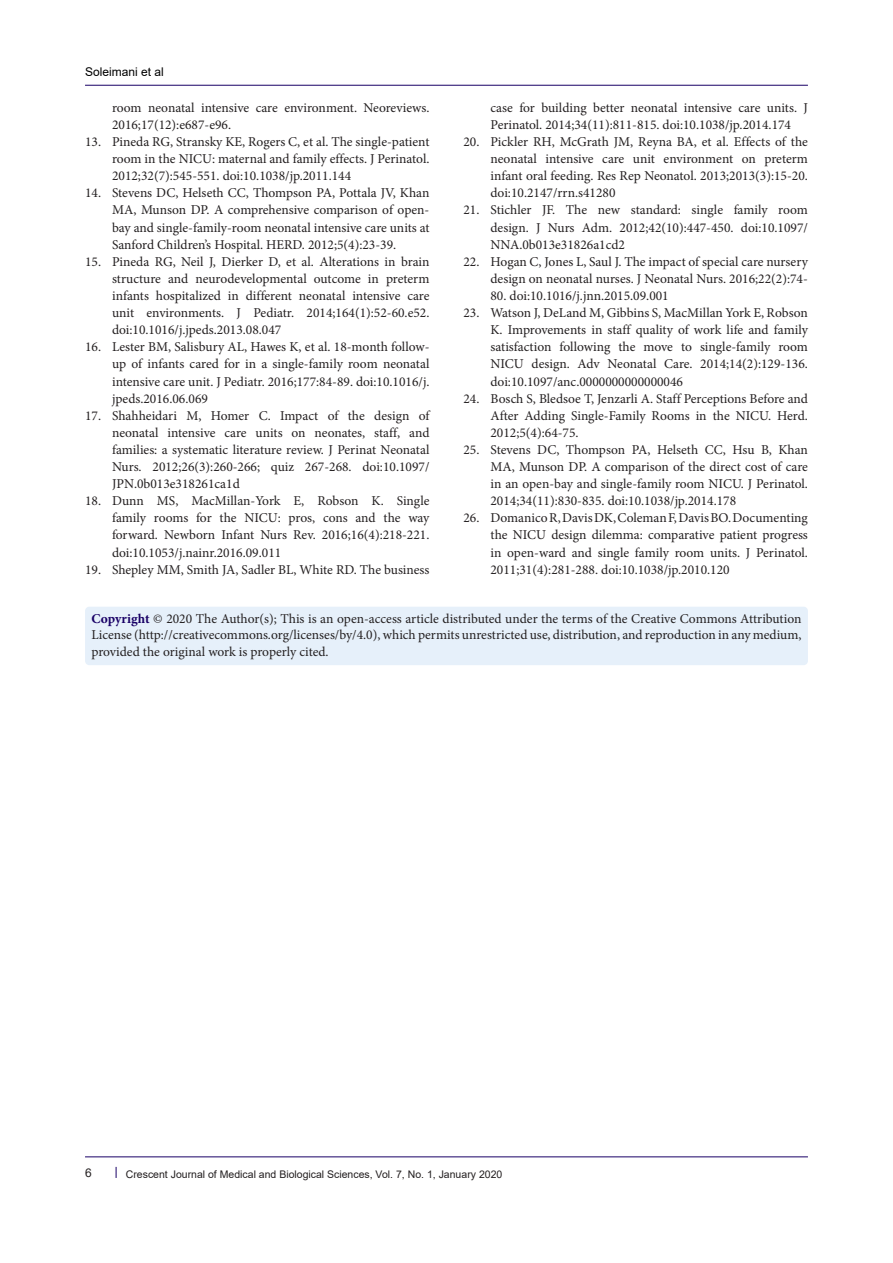
<style>
.page{position:relative;width:893px;height:1263px;background:#fff}
.page>*{position:absolute;margin:0;border:0;box-sizing:border-box;transform-origin:0 0}
.t1{font:13.5px/17.1px "Minion Pro";color:#231f20;text-align:justify}
.t2{font:12px "Arial";color:#000001}
.t3{font:12px "Arial";color:#231f20}
.t4{font:10.5px "Arial";color:#231f20}
.s1{font-weight:700;color:#190066}
</style>
<div class="page">
<hr style="left:85px;top:1156px;width:723px;height:1px;background:#190066">
<hr style="left:85px;top:85px;width:723px;height:1px;background:#190066">
<div style="left:85px;top:607px;width:723px;height:58px;background:#e6f0fa;border-radius:4px"></div>
<p class="t2" style="left:85px;top:64px;width:80px">Soleimani et al</p>
<p class="t1" style="left:112px;top:99px;width:319px">room neonatal intensive care environment. Neoreviews.<br>2016;17(12):e687-e96.</p>
<p class="t1" style="left:112px;top:133px;width:319px;text-indent:-27px">13. Pineda RG, Stransky KE, Rogers C, et al. The single-patient room in the NICU: maternal and family effects. J Perinatol.<br>2012;32(7):545-551. doi:10.1038/jp.2011.144</p>
<p class="t1" style="left:112px;top:185px;width:319px;text-indent:-27px">14. Stevens DC, Helseth CC, Thompson PA, Pottala JV, Khan MA, Munson DP. A comprehensive comparison of open&shy;bay and single-family-room neonatal intensive care units at Sanford Children’s Hospital. HERD. 2012;5(4):23-39.</p>
<p class="t1" style="left:112px;top:253px;width:319px;text-indent:-27px">15. Pineda RG, Neil J, Dierker D, et al. Alterations in brain structure and neurodevelopmental outcome in preterm infants hospitalized in different neonatal intensive care unit environments. J Pediatr. 2014;164(1):52-60.e52. doi:10.1016/j.jpeds.2013.08.047</p>
<p class="t1" style="left:112px;top:338px;width:319px;text-indent:-27px">16. Lester BM, Salisbury AL, Hawes K, et al. 18-month follow&shy;up of infants cared for in a single-family room neonatal intensive care unit. J Pediatr. 2016;177:84-89. doi:10.1016/j. jpeds.2016.06.069</p>
<p class="t1" style="left:112px;top:407px;width:319px;text-indent:-27px">17. Shahheidari M, Homer C. Impact of the design of neonatal intensive care units on neonates, staff, and families: a systematic literature review. J Perinat Neonatal Nurs. 2012;26(3):260-266; quiz 267-268. doi:10.1097/ JPN.0b013e318261ca1d</p>
<p class="t1" style="left:112px;top:492px;width:319px;text-indent:-27px">18. Dunn MS, MacMillan-York E, Robson K. Single family rooms for the NICU: pros, cons and the way forward. Newborn Infant Nurs Rev. 2016;16(4):218-221. doi:10.1053/j.nainr.2016.09.011</p>
<p class="t1" style="left:85px;top:561px;width:346px">19. Shepley MM, Smith JA, Sadler BL, White RD. The business</p>
<p class="t1" style="left:490px;top:99px;width:319px">case for building better neonatal intensive care units. J<br>Perinatol. 2014;34(11):811-815. doi:10.1038/jp.2014.174</p>
<p class="t1" style="left:490px;top:133px;width:319px;text-indent:-27px">20. Pickler RH, McGrath JM, Reyna BA, et al. Effects of the neonatal intensive care unit environment on preterm infant oral feeding. Res Rep Neonatol. 2013;2013(3):15-20. doi:10.2147/rrn.s41280</p>
<p class="t1" style="left:490px;top:202px;width:319px;text-indent:-27px">21. Stichler JF. The new standard: single family room design. J Nurs Adm. 2012;42(10):447-450. doi:10.1097/ NNA.0b013e31826a1cd2</p>
<p class="t1" style="left:463px;top:253px;width:346px;text-align:right">22. Hogan C, Jones L, Saul J. The impact of special care nursery design on neonatal nurses. J Neonatal Nurs. 2016;22(2):74-</p>
<p class="t1" style="left:490px;top:287px;width:180px">80. doi:10.1016/j.jnn.2015.09.001</p>
<p class="t1" style="left:490px;top:304px;width:319px;text-indent:-27px">23. Watson J, DeLand M, Gibbins S, MacMillan York E, Robson K. Improvements in staff quality of work life and family satisfaction following the move to single-family room NICU design. Adv Neonatal Care. 2014;14(2):129-136. doi:10.1097/anc.0000000000000046</p>
<p class="t1" style="left:490px;top:390px;width:319px;text-indent:-27px">24. Bosch S, Bledsoe T, Jenzarli A. Staff Perceptions Before and After Adding Single-Family Rooms in the NICU. Herd.<br>2012;5(4):64-75.</p>
<p class="t1" style="left:490px;top:441px;width:319px;text-indent:-27px">25. Stevens DC, Thompson PA, Helseth CC, Hsu B, Khan MA, Munson DP. A comparison of the direct cost of care in an open-bay and single-family room NICU. J Perinatol.<br>2014;34(11):830-835. doi:10.1038/jp.2014.178</p>
<p class="t1" style="left:490px;top:509px;width:319px;text-indent:-27px">26. Domanico R, Davis DK, Coleman F, Davis BO. Documenting the NICU design dilemma: comparative patient progress in open-ward and single family room units. J Perinatol.<br>2011;31(4):281-288. doi:10.1038/jp.2010.120</p>
<p class="t1" style="left:91px;top:610px;width:712px;line-height:16.5px"><span class="s1">Copyright</span> © 2020 The Author(s); This is an open-access article distributed under the terms of the Creative Commons Attribution License (http://creativecommons.org/licenses/by/4.0), which permits unrestricted use, distribution, and reproduction in any medium, provided the original work is properly cited.</p>
<p class="t3" style="left:85px;top:1164px;width:8px">6</p>
<p class="t4" style="left:126px;top:1167px;width:378px">Crescent Journal of Medical and Biological Sciences, Vol. 7, No. 1, January 2020</p>
</div>
